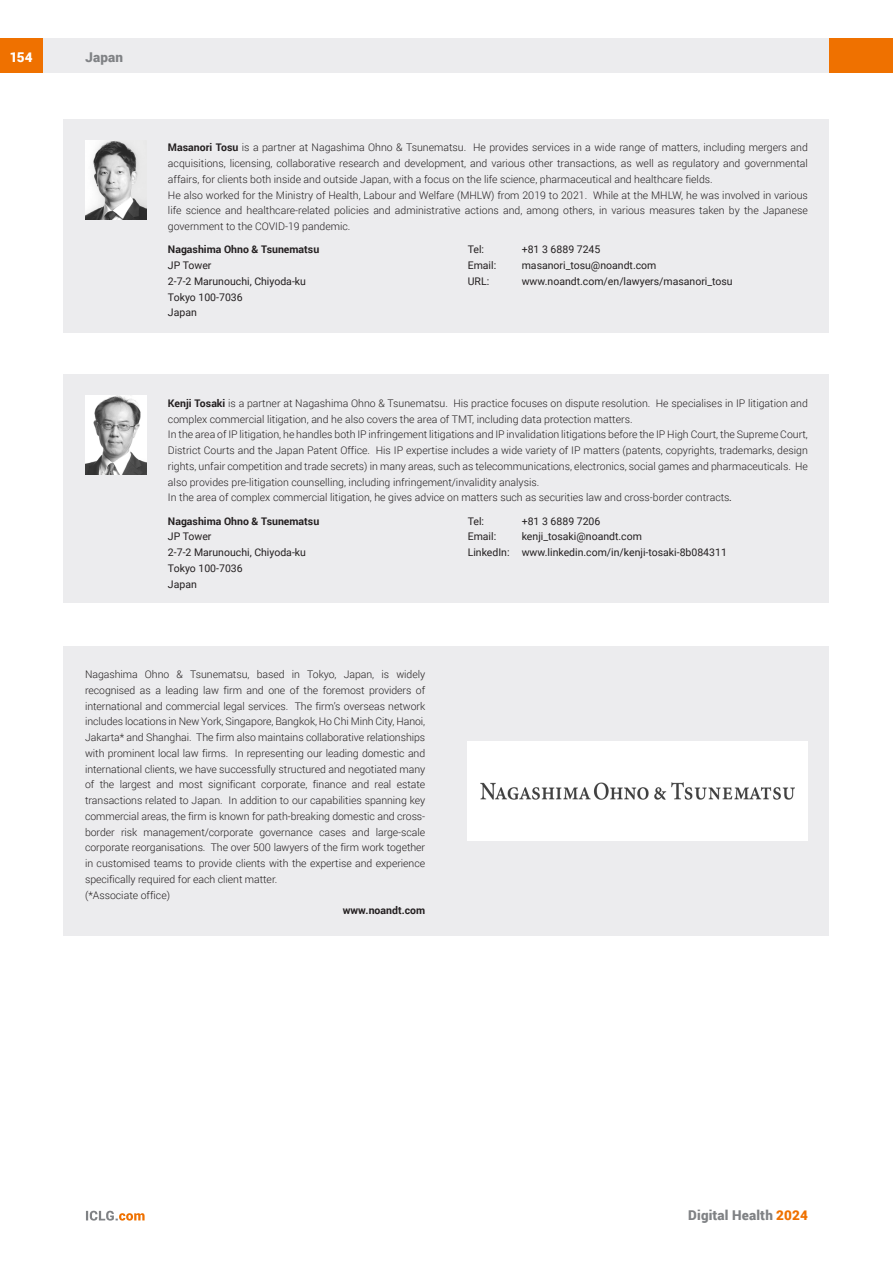
<style>
.page{position:relative;width:893px;height:1263px;background:#fff}
.page>*{position:absolute;margin:0;border:0;box-sizing:border-box;transform-origin:0 0}
.t1{font:900 13.5px "Roboto";letter-spacing:.015em;color:#808285}
.t2{font:900 13.5px "Roboto";color:#fff}
.t3{font:300 10.5px/15.8px "Roboto";color:#231f20}
.t4{font:10.5px/15.8px "Roboto";color:#231f20}
.t5{font:700 10.5px "Roboto";color:#231f20}
.s1{font-weight:700}
.s2{font-weight:400;font-style:italic}
.s3{color:#ef7100}
</style>
<div class="page">
<div style="left:43px;top:38px;width:786px;height:34px;background:#ececee"></div>
<div style="left:0;top:38px;width:43px;height:34px;background:#ef7100"></div>
<div style="left:829px;top:38px;width:64px;height:34px;background:#ef7100"></div>
<svg style="left:86px;top:1211px;width:59px;height:9px"></svg>
<div style="left:64px;top:119px;width:765px;height:213px;background:#ececee"></div>
<img style="left:85px;top:140px;width:61px;height:79px">
<div style="left:64px;top:375px;width:765px;height:228px;background:#ececee"></div>
<img style="left:85px;top:396px;width:61px;height:78px">
<div style="left:64px;top:646px;width:765px;height:290px;background:#ececee"></div>
<div style="left:468px;top:741px;width:340px;height:99px;background:#fff"></div>
<img style="left:481px;top:782px;width:314px;height:17px">
<p class="t2" style="left:10px;top:48px;width:25px">154</p>
<p class="t1" style="left:85px;top:48px;width:40px">Japan</p>
<p class="t3" style="left:168px;top:139px;width:641px"><span class="s1">Masanori Tosu</span> is a partner at Nagashima Ohno &amp; Tsunematsu. He provides services in a wide range of matters, including mergers and acquisitions, licensing, collaborative research and development, and various other transactions, as well as regulatory and governmental affairs, for clients both inside and outside Japan, with a focus on the life science, pharmaceutical and healthcare fields.<br>He also worked for the Ministry of Health, Labour and Welfare (MHLW) from 2019 to 2021. While at the MHLW, he was involved in various life science and healthcare-related policies and administrative actions and, among others, in various measures taken by the Japanese government to the COVID-19 pandemic.</p>
<p class="t5" style="left:168px;top:242px;width:153px">Nagashima Ohno &amp; Tsunematsu</p>
<p class="t4" style="left:168px;top:257px;width:140px">JP Tower<br>2-7-2 Marunouchi, Chiyoda-ku<br>Tokyo 100-7036<br>Japan</p>
<p class="t4" style="left:468px;top:241px;width:18px">Tel:</p>
<p class="t4" style="left:522px;top:241px;width:80px">+81 3 6889 7245</p>
<p class="t4" style="left:468px;top:257px;width:30px">Email:</p>
<p class="t4" style="left:522px;top:257px;width:136px">masanori_tosu@noandt.com</p>
<p class="t4" style="left:468px;top:273px;width:23px">URL:</p>
<p class="t4" style="left:522px;top:273px;width:212px">www.noandt.com/en/lawyers/masanori_tosu</p>
<p class="t3" style="left:168px;top:395px;width:641px"><span class="s1">Kenji Tosaki</span> is a partner at Nagashima Ohno &amp; Tsunematsu. His practice focuses on dispute resolution. He specialises in IP litigation and complex commercial litigation, and he also covers the area of TMT, including data protection matters.<br>In the area of IP litigation, he handles both IP infringement litigations and IP invalidation litigations before the IP High Court, the Supreme Court, District Courts and the Japan Patent Office. His IP expertise includes a wide variety of IP matters (patents, copyrights, trademarks, design rights, unfair competition and trade secrets) in many areas, such as telecommunications, electronics, social games and pharmaceuticals. He also provides pre-litigation counselling, including infringement/invalidity analysis.<br>In the area of complex commercial litigation, he gives advice on matters such as securities law and cross-border contracts<span class="s2">.</span></p>
<p class="t5" style="left:168px;top:513px;width:153px">Nagashima Ohno &amp; Tsunematsu</p>
<p class="t4" style="left:168px;top:528px;width:140px">JP Tower<br>2-7-2 Marunouchi, Chiyoda-ku<br>Tokyo 100-7036<br>Japan</p>
<p class="t4" style="left:468px;top:513px;width:18px">Tel:</p>
<p class="t4" style="left:522px;top:513px;width:80px">+81 3 6889 7206</p>
<p class="t4" style="left:468px;top:528px;width:30px">Email:</p>
<p class="t4" style="left:468px;top:528px;width:261px;text-indent:54px">kenji_tosaki@noandt.com<br>LinkedIn: www.linkedin.com/in/kenji-tosaki-8b084311</p>
<p class="t3" style="left:85px;top:666px;width:342px">Nagashima Ohno &amp; Tsunematsu, based in Tokyo, Japan, is widely recognised as a leading law firm and one of the foremost providers of international and commercial legal services. The firm’s overseas network includes locations in New York, Singapore, Bangkok, Ho Chi Minh City, Hanoi, Jakarta* and Shanghai. The firm also maintains collaborative relationships with prominent local law firms. In representing our leading domestic and international clients, we have successfully structured and negotiated many of the largest and most significant corporate, finance and real estate transactions related to Japan. In addition to our capabilities spanning key commercial areas, the firm is known for path-breaking domestic and cross&shy;border risk management/corporate governance cases and large-scale corporate reorganisations. The over 500 lawyers of the firm work together in customised teams to provide clients with the expertise and experience specifically required for each client matter.<br>(*Associate office)</p>
<p class="t5" style="left:343px;top:903px;width:84px">www.noandt.com</p>
<p class="t1" style="left:688px;top:1206px;width:121px">Digital Health <span class="s3">2024</span></p>
</div>
